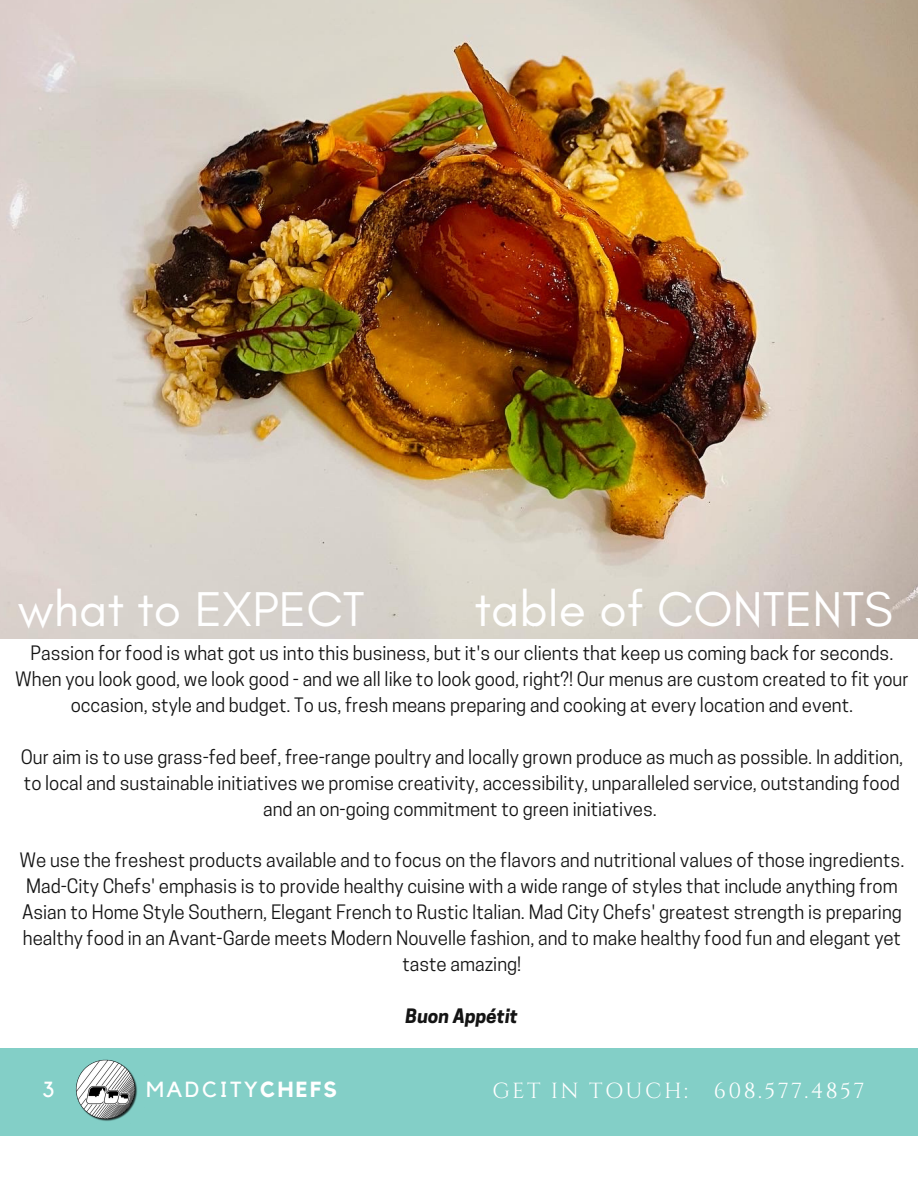
<style>
.page{position:relative;width:918px;height:1188px;background:#fff}
.page>*{position:absolute;margin:0;border:0;box-sizing:border-box;transform-origin:0 0}
.t1{font:49.8px "Glacial Indifference";color:#fff}
.t2{font:21.75px "Cinzel";letter-spacing:.11em;color:#fff}
.t3{font:21.75px "Kollektif";letter-spacing:.11em;color:#fff}
.t4{font:18.6px/25.8px "Cooper Hewitt";color:#141414;text-align:center}
.t5{font:italic 700 18.6px "Cooper Hewitt";color:#141414}
.s1{font-weight:700}
</style>
<div class="page">
<div style="left:0;top:1049px;width:918px;height:87px;background:#83cfc7"></div>
<img style="left:75px;top:1060px;width:62px;height:61px">
<img style="left:0;top:0;width:918px;height:638px">
<h1 class="t1" style="left:18px;top:578px;width:348px">what to EXPECT</h1>
<h1 class="t1" style="left:475px;top:578px;width:420px">table of CONTENTS</h1>
<p class="t4" style="left:15px;top:643px;width:895px">Passion for food is what got us into this business, but it's our clients that keep us coming back for seconds.<br>When you look good, we look good - and we all like to look good, right?! Our menus are custom created to fit your occasion, style and budget. To us, fresh means preparing and cooking at every location and event.</p>
<p class="t4" style="left:21px;top:746px;width:884px">Our aim is to use grass-fed beef, free-range poultry and locally grown produce as much as possible. In addition, to local and sustainable initiatives we promise creativity, accessibility, unparalleled service, outstanding food and an on-going commitment to green initiatives.</p>
<p class="t4" style="left:20px;top:850px;width:886px">We use the freshest products available and to focus on the flavors and nutritional values of those ingredients.<br>Mad-City Chefs' emphasis is to provide healthy cuisine with a wide range of styles that include anything from Asian to Home Style Southern, Elegant French to Rustic Italian. Mad City Chefs' greatest strength is preparing healthy food in an Avant-Garde meets Modern Nouvelle fashion, and to make healthy food fun and elegant yet taste amazing!</p>
<p class="t5" style="left:406px;top:1009px;width:114px">Buon Appétit</p>
<p class="t3" style="left:43px;top:1079px;width:13px">3</p>
<p class="t3" style="left:146px;top:1079px;width:192px">MADCITY<span class="s1">CHEFS</span></p>
<p class="t2" style="left:492px;top:1077px;width:374px">GET IN TOUCH: 608.577.4857</p>
</div>
